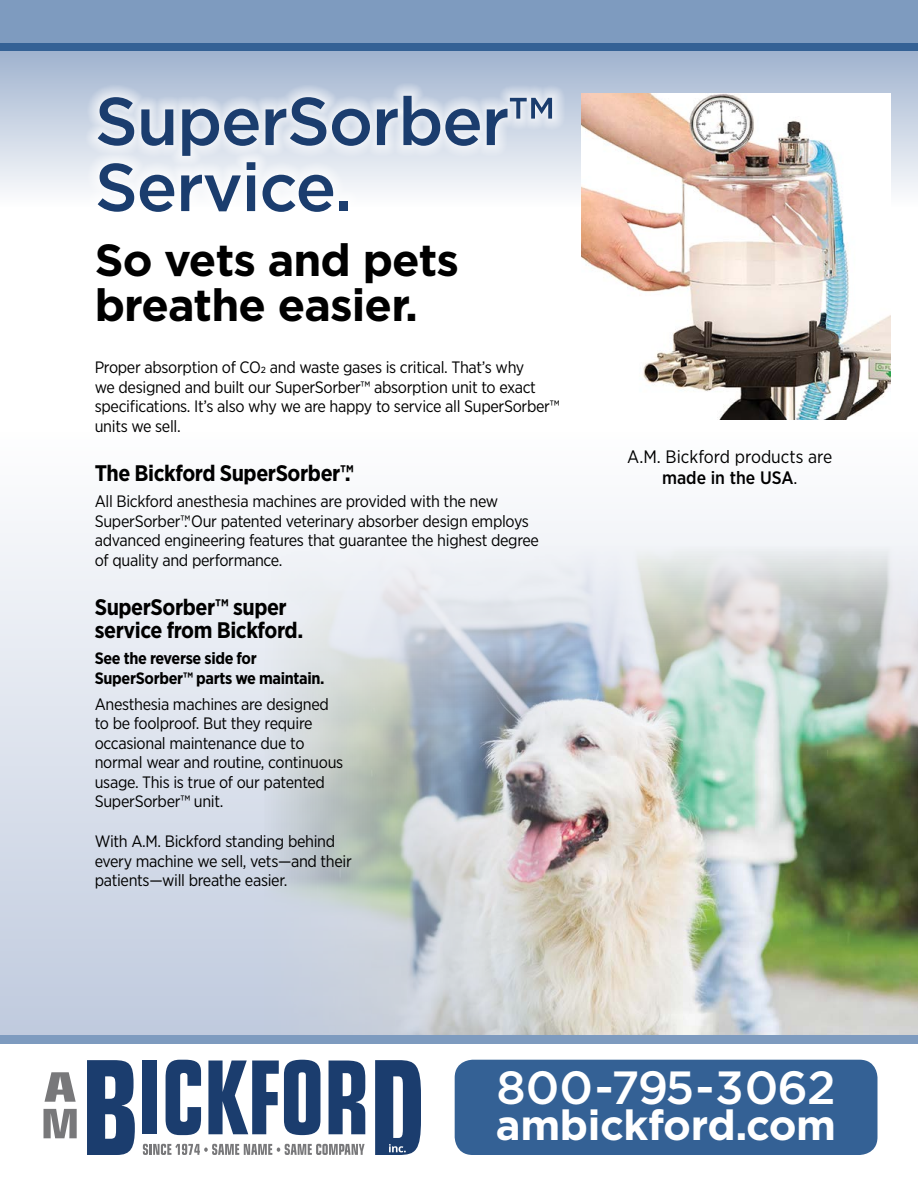
<style>
.page{position:relative;width:918px;height:1188px;background:#fff}
.page>*{position:absolute;margin:0;border:0;box-sizing:border-box;transform-origin:0 0}
.t1{font:500 67.5px/66px "Gotham HTF";letter-spacing:-.02em;color:#1b3d6e}
.t2{font:500 46.5px "Gotham HTF";letter-spacing:-.02em;color:#fff}
.t3{font:700 45px/45px "Gotham HTF";letter-spacing:-.02em;color:#000}
.t4{font:700 42px "Gotham HTF";letter-spacing:-.01em;color:#fff}
.t5{font:700 22.5px/22.5px "Gotham Narrow";letter-spacing:-.02em;color:#000}
.t6{font:18px/21.6px "Gotham Narrow";color:#000;text-align:center}
.t7{font:16.5px/19.5px "Gotham Narrow";letter-spacing:-.02em;color:#000}
.t8{font:700 16.5px/19.5px "Gotham Narrow";letter-spacing:-.02em;color:#000}
.s1{font-weight:500}
</style>
<div class="page">
<div style="left:0;top:432px;width:918px;height:612px;background:linear-gradient(to bottom,#fefefe,#bfcade)"></div>
<div style="left:0;top:51px;width:918px;height:156px;background:linear-gradient(to bottom,#a1b4cf,#fdfdfe)"></div>
<svg style="left:45px;top:1072px;width:31px;height:30px"></svg>
<svg style="left:44px;top:1109px;width:33px;height:29px"></svg>
<svg style="left:87px;top:1060px;width:48px;height:95px;background:#415d86"></svg>
<div style="left:143px;top:1061px;width:14px;height:73px;background:#1b3d6e"></div>
<svg style="left:166px;top:1060px;width:35px;height:75px"></svg>
<svg style="left:208px;top:1060px;width:112px;height:75px"></svg>
<svg style="left:329px;top:1061px;width:36px;height:73px"></svg>
<svg style="left:143px;top:1144px;width:222px;height:11px"></svg>
<svg style="left:375px;top:1060px;width:46px;height:95px;background:#466189"></svg>
<div style="left:455px;top:1060px;width:423px;height:95px;background:#346195;border-radius:18px"></div>
<img style="left:265px;top:546px;width:653px;height:490px">
<div style="left:0;top:1036px;width:918px;height:8px;background:#7e9bbf"></div>
<div style="left:0;top:43px;width:918px;height:8px;background:#346195"></div>
<div style="left:0;top:0;width:918px;height:43px;background:#7e9bbf"></div>
<svg style="left:84px;top:84px;width:481px;height:123px"></svg>
<img style="left:581px;top:94px;width:309px;height:325px">
<h1 class="t1" style="left:95px;top:87px;width:461px">SuperSorber™<br>Service.</h1>
<h3 class="t3" style="left:95px;top:237px;width:366px">So vets and pets breathe easier.</h3>
<p class="t7" style="left:95px;top:357px;width:466px">Proper absorption of CO2 and waste gases is critical. That’s why<br>we designed and built our SuperSorber™ absorption unit to exact specifications. It’s also why we are happy to service all SuperSorber™ units we sell.</p>
<h3 class="t5" style="left:95px;top:462px;width:261px">The Bickford SuperSorber™.</h3>
<p class="t7" style="left:95px;top:492px;width:446px">All Bickford anesthesia machines are provided with the new SuperSorber™. Our patented veterinary absorber design employs advanced engineering features that guarantee the highest degree of quality and performance.</p>
<h3 class="t5" style="left:95px;top:596px;width:210px">SuperSorber™ super service from Bickford.</h3>
<p class="t8" style="left:95px;top:649px;width:231px">See the reverse side for<br>SuperSorber™ parts we maintain.</p>
<p class="t7" style="left:95px;top:694px;width:250px">Anesthesia machines are designed to be foolproof. But they require occasional maintenance due to normal wear and routine, continuous usage. This is true of our patented<br>SuperSorber™ unit.</p>
<p class="t7" style="left:95px;top:831px;width:259px">With A.M. Bickford standing behind every machine we sell, vets—and their patients—will breathe easier.</p>
<p class="t6" style="left:627px;top:445px;width:207px">A.M. Bickford products are <span class="s1">made in the USA</span>.</p>
<h2 class="t2" style="left:496px;top:1062px;width:341px">800-795-3062</h2>
<h3 class="t4" style="left:496px;top:1101px;width:342px">ambickford.com</h3>
</div>
